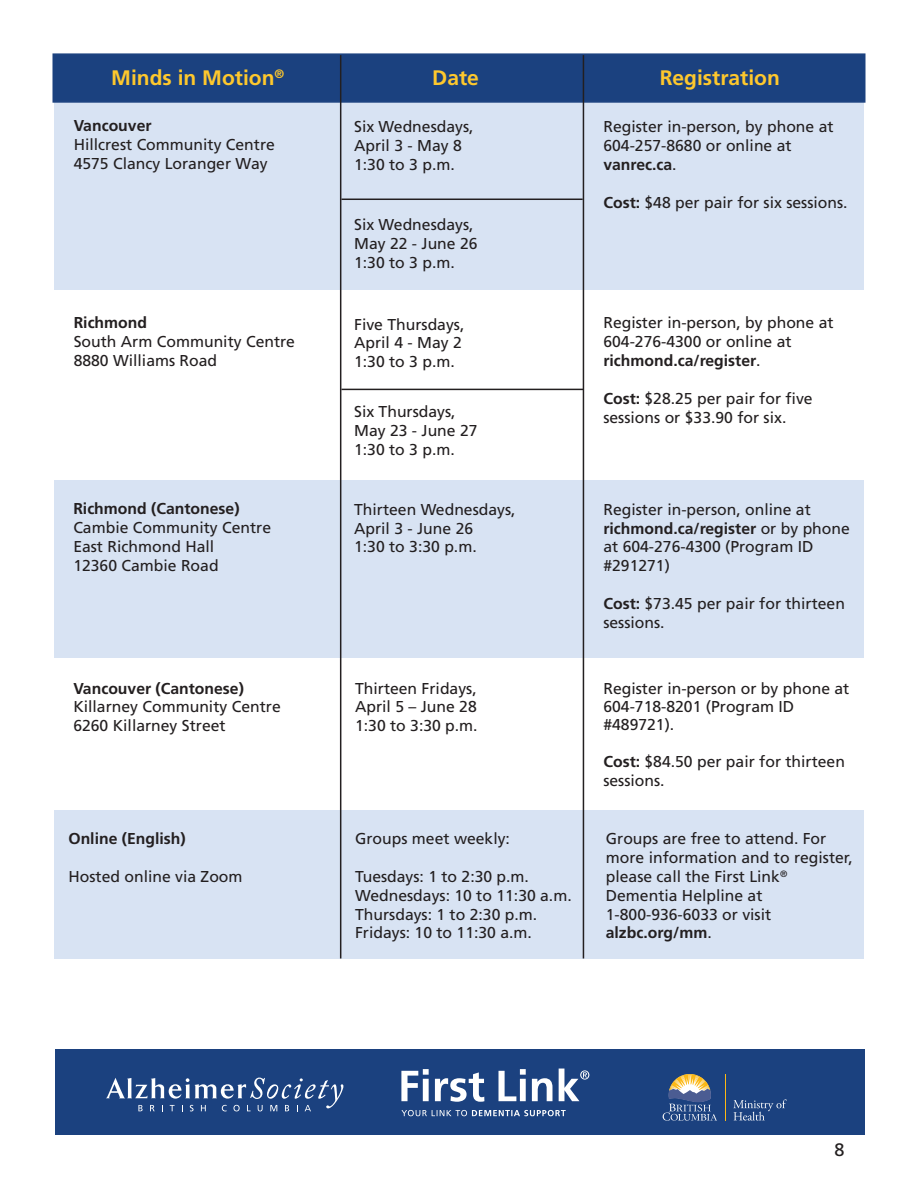
<style>
.page{position:relative;width:918px;height:1188px;background:#fff}
.page>*{position:absolute;margin:0;border:0;box-sizing:border-box;transform-origin:0 0}
.t1{font:700 21px "Frutiger LT Std";color:#fec82d}
.t2{font:18px "Frutiger LT Std";color:#231f20}
.Pa0{font:15.75px/18.9px "Frutiger LT Std";color:#231f20}
.Pa0-2{font:700 15.75px "Frutiger LT Std";color:#231f20}
.s1{font-weight:400}
.s2{font-weight:700}
</style>
<div class="page">
<div style="left:54px;top:810px;width:810px;height:148px;background:#d8e3f3"></div>
<div style="left:54px;top:480px;width:810px;height:178px;background:#d8e3f3"></div>
<div style="left:55px;top:1050px;width:810px;height:85px;background:#1b417f"></div>
<svg style="left:733px;top:1099px;width:54px;height:22px"></svg>
<svg style="left:663px;top:1074px;width:54px;height:47px"></svg>
<hr style="left:725px;top:1074px;width:1px;height:47px;background:#fcb814">
<svg style="left:106px;top:1078px;width:237px;height:33px"></svg>
<svg style="left:401px;top:1069px;width:188px;height:33px"></svg>
<svg style="left:401px;top:1110px;width:165px;height:6px"></svg>
<div style="left:54px;top:102px;width:810px;height:187px;background:#d8e3f3"></div>
<div style="left:52px;top:53px;width:814px;height:50px;background:#1b417f;border:2px solid #1b417f"></div>
<hr style="left:583px;top:55px;width:1px;height:904px;background:#231f20">
<hr style="left:340px;top:55px;width:1px;height:904px;background:#231f20">
<hr style="left:341px;top:199px;width:242px;height:1px;background:#231f20">
<hr style="left:341px;top:389px;width:242px;height:1px;background:#231f20">
<p class="t1" style="left:111px;top:66px;width:175px">Minds in Motion<sup>®</sup></p>
<p class="t1" style="left:432px;top:66px;width:48px">Date</p>
<p class="t1" style="left:660px;top:65px;width:122px">Registration</p>
<p class="Pa0-2" style="left:74px;top:116px;width:79px">Vancouver</p>
<p class="Pa0" style="left:74px;top:135px;width:203px">Hillcrest Community Centre</p>
<p class="Pa0" style="left:74px;top:154px;width:196px">4575 Clancy Loranger Way</p>
<p class="Pa0" style="left:354px;top:117px;width:121px">Six Wednesdays,</p>
<p class="Pa0" style="left:354px;top:136px;width:109px">April 3 - May 8</p>
<p class="Pa0" style="left:354px;top:155px;width:102px">1:30 to 3 p.m.</p>
<p class="Pa0" style="left:603px;top:117px;width:232px">Register in-person, by phone at<br>604-257-8680 or online at</p>
<p class="Pa0-2" style="left:603px;top:155px;width:75px">vanrec.ca<span class="s1">.</span></p>
<p class="Pa0" style="left:603px;top:193px;width:246px"><span class="s2">Cost:</span> $48 per pair for six sessions.</p>
<p class="Pa0" style="left:354px;top:215px;width:121px">Six Wednesdays,</p>
<p class="Pa0" style="left:354px;top:234px;width:125px">May 22 - June 26</p>
<p class="Pa0" style="left:354px;top:253px;width:102px">1:30 to 3 p.m.</p>
<p class="Pa0-2" style="left:74px;top:313px;width:75px">Richmond</p>
<p class="Pa0" style="left:74px;top:332px;width:223px">South Arm Community Centre</p>
<p class="Pa0" style="left:74px;top:351px;width:145px">8880 Williams Road</p>
<p class="Pa0" style="left:354px;top:315px;width:112px">Five Thursdays,</p>
<p class="Pa0" style="left:354px;top:334px;width:109px">April 4 - May 2</p>
<p class="Pa0" style="left:354px;top:352px;width:102px">1:30 to 3 p.m.</p>
<p class="Pa0" style="left:354px;top:402px;width:103px">Six Thursdays,</p>
<p class="Pa0" style="left:354px;top:421px;width:125px">May 23 - June 27</p>
<p class="Pa0" style="left:354px;top:440px;width:102px">1:30 to 3 p.m.</p>
<p class="Pa0" style="left:603px;top:313px;width:232px">Register in-person, by phone at<br>604-276-4300 or online at</p>
<p class="Pa0-2" style="left:603px;top:351px;width:159px">richmond.ca/register<span class="s1">.</span></p>
<p class="Pa0" style="left:603px;top:389px;width:211px"><span class="s2">Cost:</span> $28.25 per pair for five</p>
<p class="Pa0" style="left:603px;top:408px;width:184px">sessions or $33.90 for six.</p>
<p class="Pa0-2" style="left:73px;top:500px;width:168px">Richmond (Cantonese)</p>
<p class="Pa0" style="left:73px;top:518px;width:199px">Cambie Community Centre</p>
<p class="Pa0" style="left:73px;top:537px;width:142px">East Richmond Hall</p>
<p class="Pa0" style="left:73px;top:556px;width:147px">12360 Cambie Road</p>
<p class="Pa0" style="left:354px;top:500px;width:163px">Thirteen Wednesdays,</p>
<p class="Pa0" style="left:354px;top:519px;width:121px">April 3 - June 26</p>
<p class="Pa0" style="left:354px;top:538px;width:124px">1:30 to 3:30 p.m.</p>
<p class="Pa0" style="left:603px;top:500px;width:248px">Register in-person, online at <span class="s2">richmond.ca/register</span> or by phone at 604-276-4300 (Program ID #291271)</p>
<p class="Pa0" style="left:603px;top:594px;width:243px"><span class="s2">Cost:</span> $73.45 per pair for thirteen sessions.</p>
<p class="Pa0-2" style="left:73px;top:679px;width:172px">Vancouver (Cantonese)</p>
<p class="Pa0" style="left:73px;top:697px;width:209px">Killarney Community Centre</p>
<p class="Pa0" style="left:73px;top:716px;width:154px">6260 Killarney Street</p>
<p class="Pa0" style="left:355px;top:679px;width:123px">Thirteen Fridays,</p>
<p class="Pa0" style="left:355px;top:697px;width:123px">April 5 – June 28</p>
<p class="Pa0" style="left:355px;top:716px;width:124px">1:30 to 3:30 p.m.</p>
<p class="Pa0" style="left:603px;top:679px;width:247px">Register in-person or by phone at</p>
<p class="Pa0" style="left:603px;top:697px;width:192px;line-height:18.1px">604-718-8201 (Program ID #489721).</p>
<p class="Pa0" style="left:603px;top:752px;width:243px"><span class="s2">Cost:</span> $84.50 per pair for thirteen sessions.</p>
<p class="Pa0-2" style="left:68px;top:829px;width:119px">Online (English)</p>
<p class="Pa0" style="left:68px;top:867px;width:176px">Hosted online via Zoom</p>
<p class="Pa0" style="left:355px;top:829px;width:156px">Groups meet weekly:</p>
<p class="Pa0" style="left:355px;top:867px;width:175px">Tuesdays: 1 to 2:30 p.m.</p>
<p class="Pa0" style="left:355px;top:886px;width:218px">Wednesdays: 10 to 11:30 a.m.</p>
<p class="Pa0" style="left:355px;top:905px;width:184px">Thursdays: 1 to 2:30 p.m.</p>
<p class="Pa0" style="left:355px;top:924px;width:178px">Fridays: 10 to 11:30 a.m.</p>
<p class="Pa0" style="left:606px;top:829px;width:249px">Groups are free to attend. For more information and to register, please call the First Link<sup>®</sup></p>
<p class="Pa0" style="left:606px;top:886px;width:158px">Dementia Helpline at</p>
<p class="Pa0" style="left:606px;top:905px;width:167px">1-800-936-6033 or visit</p>
<p class="Pa0-2" style="left:606px;top:924px;width:107px">alzbc.org/mm<span class="s1">.</span></p>
<p class="t2" style="left:834px;top:1139px;width:12px">8</p>
</div>
